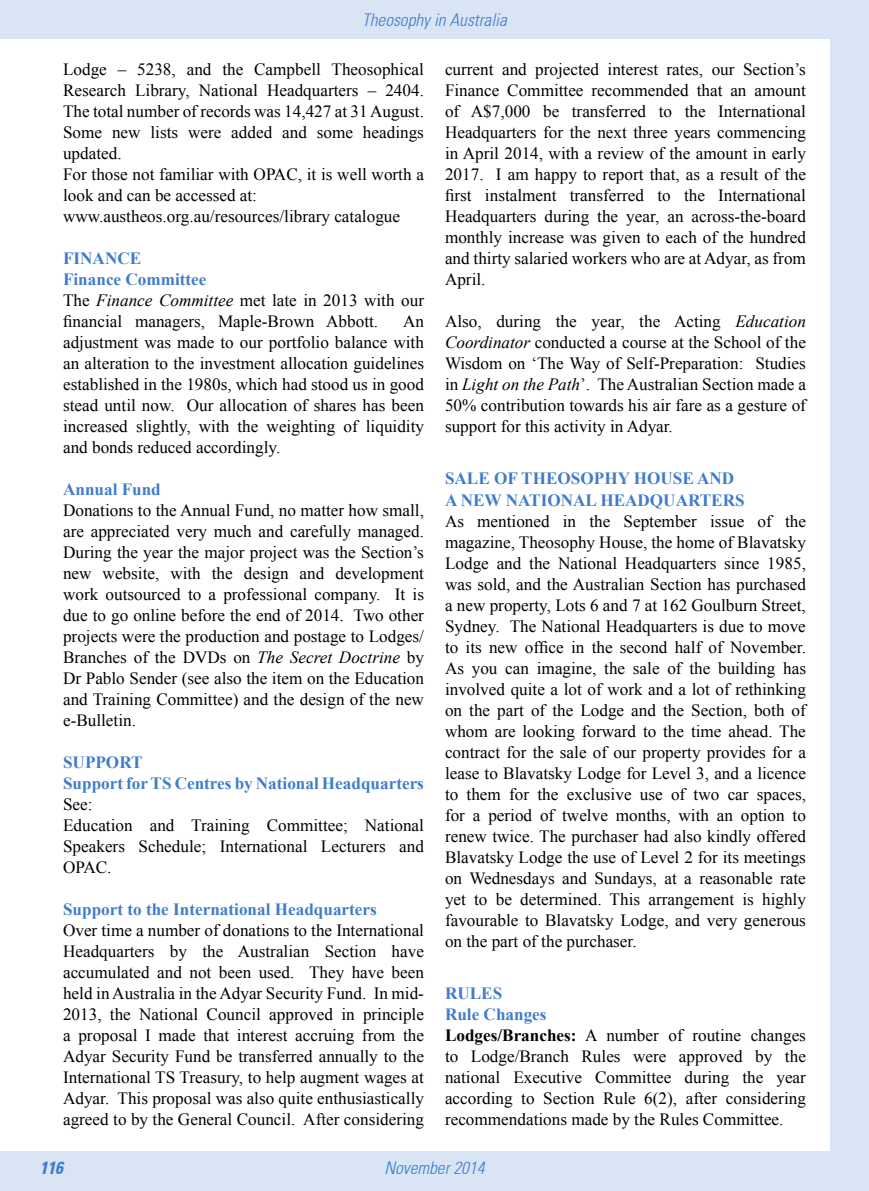
<style>
.page{position:relative;width:869px;height:1191px;background:#fff}
.page>*{position:absolute;margin:0;border:0;box-sizing:border-box;transform-origin:0 0}
.t1{font:italic 300 condensed 17.5px "Univers 47";color:#407cca}
.t2{font:italic 700 condensed 17.5px "Univers 67";color:#407cca}
.t3{font:17.15px/21px "Times New Roman";color:#000;text-align:justify}
.t4{font:700 17.15px/21px "Times New Roman";color:#407cca}
.s1{font-weight:700;color:#407cca}
.s2{font-style:italic}
.s3{font-weight:700}
</style>
<div class="page">
<div style="left:828px;top:0;width:40px;height:1191px;background:#d9e5f4"></div>
<div style="left:0;top:0;width:868px;height:40px;background:#d9e5f4"></div>
<div style="left:0;top:1151px;width:868px;height:40px;background:#d9e5f4"></div>
<p class="t1" style="left:362px;top:9px;width:146px">Theosophy in Australia</p>
<p class="t3" style="left:63px;top:58px;width:362px;text-align:left">Lodge – 5238, and the Campbell Theosophical Research Library, National Headquarters – 2404.<br>The total number of records was 14,427 at 31 August.<br>Some new lists were added and some headings updated.<br>For those not familiar with OPAC, it is well worth a look and can be accessed at: www.austheos.org.au/resources/library catalogue</p>
<p class="t3" style="left:63px;top:247px;width:362px;text-align:left"><span class="s1">FINANCE<br>Finance Committee<br></span>The <span class="s2">Finance Committee</span> met late in 2013 with our financial managers, Maple-Brown Abbott.</p>
<p class="t3" style="left:63px;top:310px;width:362px;text-indent:340px">An adjustment was made to our portfolio balance with an alteration to the investment allocation guidelines established in the 1980s, which had stood us in good stead until now. Our allocation of shares has been increased slightly, with the weighting of liquidity and bonds reduced accordingly.</p>
<p class="t4" style="left:63px;top:478px;width:99px">Annual Fund</p>
<p class="t3" style="left:63px;top:499px;width:362px">Donations to the Annual Fund, no matter how small, are appreciated very much and carefully managed.<br>During the year the major project was the Section’s new website, with the design and development work outsourced to a professional company. It is due to go online before the end of 2014. Two other projects were the production and postage to Lodges/ Branches of the DVDs on <span class="s2">The Secret Doctrine</span> by Dr Pablo Sender (see also the item on the Education and Training Committee) and the design of the new e-Bulletin.</p>
<p class="t4" style="left:63px;top:751px;width:362px">SUPPORT<br>Support for TS Centres by National Headquarters</p>
<p class="t3" style="left:63px;top:793px;width:362px;text-align:left">See:<br>Education and Training Committee; National<br>Speakers Schedule; International Lecturers and<br>OPAC.</p>
<p class="t4" style="left:63px;top:898px;width:315px">Support to the International Headquarters</p>
<p class="t3" style="left:63px;top:919px;width:362px">Over time a number of donations to the International Headquarters by the Australian Section have accumulated and not been used. They have been held in Australia in the Adyar Security Fund. In mid-2013, the National Council approved in principle a proposal I made that interest accruing from the Adyar Security Fund be transferred annually to the International TS Treasury, to help augment wages at Adyar. This proposal was also quite enthusiastically agreed to by the General Council. After considering</p>
<p class="t3" style="left:445px;top:58px;width:362px">current and projected interest rates, our Section’s Finance Committee recommended that an amount of A$7,000 be transferred to the International Headquarters for the next three years commencing in April 2014, with a review of the amount in early 2017. I am happy to report that, as a result of the first instalment transferred to the International Headquarters during the year, an across-the-board monthly increase was given to each of the hundred and thirty salaried workers who are at Adyar, as from April.</p>
<p class="t3" style="left:445px;top:310px;width:362px">Also, during the year, the Acting <span class="s2">Education Coordinator</span> conducted a course at the School of the Wisdom on ‘The Way of Self-Preparation: Studies in <span class="s2">Light on the Path</span>’. The Australian Section made a 50% contribution towards his air fare as a gesture of support for this activity in Adyar.</p>
<p class="t4" style="left:445px;top:467px;width:301px;line-height:21.5px">SALE OF THEOSOPHY HOUSE AND<br>A NEW NATIONAL HEADQUARTERS</p>
<p class="t3" style="left:445px;top:510px;width:362px">As mentioned in the September issue of the magazine, Theosophy House, the home of Blavatsky Lodge and the National Headquarters since 1985, was sold, and the Australian Section has purchased a new property, Lots 6 and 7 at 162 Goulburn Street, Sydney. The National Headquarters is due to move to its new office in the second half of November.<br>As you can imagine, the sale of the building has involved quite a lot of work and a lot of rethinking on the part of the Lodge and the Section, both of whom are looking forward to the time ahead. The contract for the sale of our property provides for a lease to Blavatsky Lodge for Level 3, and a licence to them for the exclusive use of two car spaces, for a period of twelve months, with an option to renew twice. The purchaser had also kindly offered Blavatsky Lodge the use of Level 2 for its meetings on Wednesdays and Sundays, at a reasonable rate yet to be determined. This arrangement is highly favourable to Blavatsky Lodge, and very generous on the part of the purchaser.</p>
<p class="t3" style="left:445px;top:982px;width:362px;text-align:left"><span class="s1">RULES<br>Rule Changes<br></span><span class="s3">Lodges/Branches:</span> A number of routine changes to Lodge/Branch Rules were approved by the national Executive Committee during the year according to Section Rule 6(2), after considering recommendations made by the Rules Committee.</p>
<p class="t2" style="left:40px;top:1157px;width:25px">116</p>
<p class="t1" style="left:384px;top:1157px;width:102px">November 2014</p>
</div>
